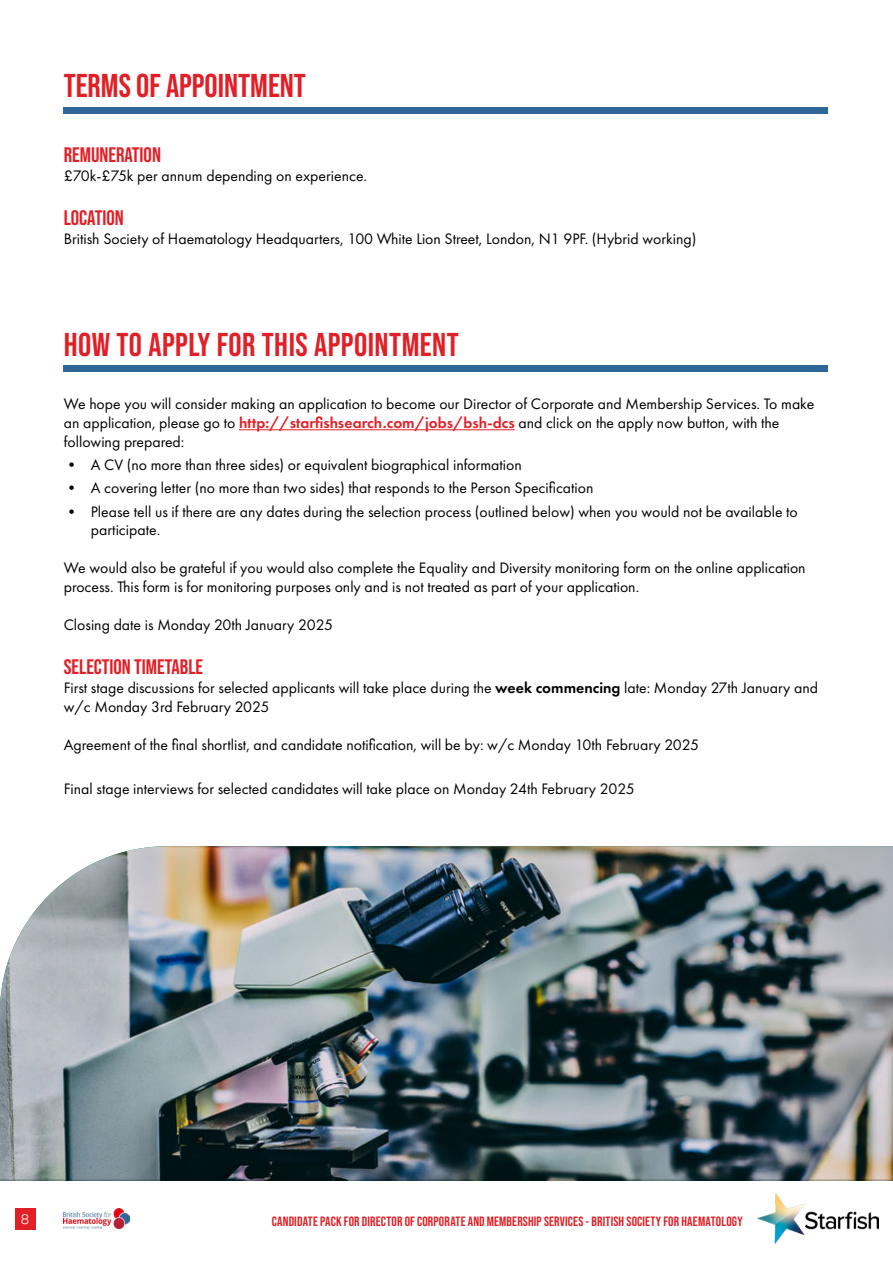
<style>
.page{position:relative;width:893px;height:1263px;background:#fff}
.page>*{position:absolute;margin:0;border:0;box-sizing:border-box;transform-origin:0 0}
.t1{font:700 33px "Bebas Neue Pro";letter-spacing:.015em;color:#e01f26}
.t2{font:700 21px "Bebas Neue Pro";color:#e01f26}
.t3{font:15.75px/18.9px "Futura PT";color:#000}
.t4{font:700 13.5px "Bebas Neue Pro";letter-spacing:.015em;color:#e01f26}
.t5{font:300 13.5px "Poppins";color:#fff}
.s1{font-weight:600;color:#e02127}
.s2{font-weight:600}
</style>
<div class="page">
<img style="left:758px;top:1194px;width:120px;height:50px">
<div style="left:15px;top:1208px;width:20px;height:21px;background:#e01f26"></div>
<img style="left:63px;top:1209px;width:66px;height:19px">
<div style="left:64px;top:107px;width:764px;height:7px;background:#2d6797"></div>
<hr style="left:239px;top:429px;width:276px;height:1px;background:#e02127">
<div style="left:64px;top:366px;width:764px;height:6px;background:#2d6797"></div>
<img style="left:0;top:846px;width:893px;height:335px">
<h1 class="t1" style="left:64px;top:66px;width:244px">TERMS OF APPOINTMENT</h1>
<h2 class="t2" style="left:64px;top:142px;width:99px">REMUNERATION</h2>
<p class="t3" style="left:64px;top:166px;width:305px">£70k-£75k per annum depending on experience.</p>
<h2 class="t2" style="left:64px;top:205px;width:62px">LOCATION</h2>
<p class="t3" style="left:64px;top:229px;width:634px">British Society of Haematology Headquarters, 100 White Lion Street, London, N1 9PF. (Hybrid working)</p>
<h1 class="t1" style="left:64px;top:326px;width:397px">HOW TO APPLY FOR THIS APPOINTMENT</h1>
<p class="t3" style="left:64px;top:394px;width:752px">We hope you will consider making an application to become our Director of Corporate and Membership Services. To make an application, please go to <span class="s1">http://starfishsearch.com/jobs/bsh-dcs</span> and click on the apply now button, with the following prepared:</p>
<p class="t3" style="left:64px;top:455px;width:459px">• A CV (no more than three sides) or equivalent biographical information</p>
<p class="t3" style="left:64px;top:479px;width:531px">• A covering letter (no more than two sides) that responds to the Person Specification</p>
<p class="t3" style="left:91px;top:502px;width:709px;text-indent:-27px">• Please tell us if there are any dates during the selection process (outlined below) when you would not be available to participate.</p>
<p class="t3" style="left:64px;top:558px;width:743px">We would also be grateful if you would also complete the Equality and Diversity monitoring form on the online application process. This form is for monitoring purposes only and is not treated as part of your application.</p>
<p class="t3" style="left:64px;top:615px;width:271px">Closing date is Monday 20th January 2025</p>
<h2 class="t2" style="left:64px;top:655px;width:141px">SELECTION TIMETABLE</h2>
<p class="t3" style="left:64px;top:678px;width:756px">First stage discussions for selected applicants will take place during the <span class="s2">week commencing</span> late: Monday 27th January and w/c Monday 3rd February 2025</p>
<p class="t3" style="left:64px;top:735px;width:637px">Agreement of the final shortlist, and candidate notification, will be by: w/c Monday 10th February 2025</p>
<p class="t3" style="left:64px;top:779px;width:572px">Final stage interviews for selected candidates will take place on Monday 24th February 2025</p>
<p class="t5" style="left:21px;top:1212px;width:10px">8</p>
<p class="t4" style="left:272px;top:1213px;width:472px">CANDIDATE PACK FOR DIRECTOR OF CORPORATE AND MEMBERSHIP SERVICES - BRITISH SOCIETY FOR HAEMATOLOGY</p>
</div>
